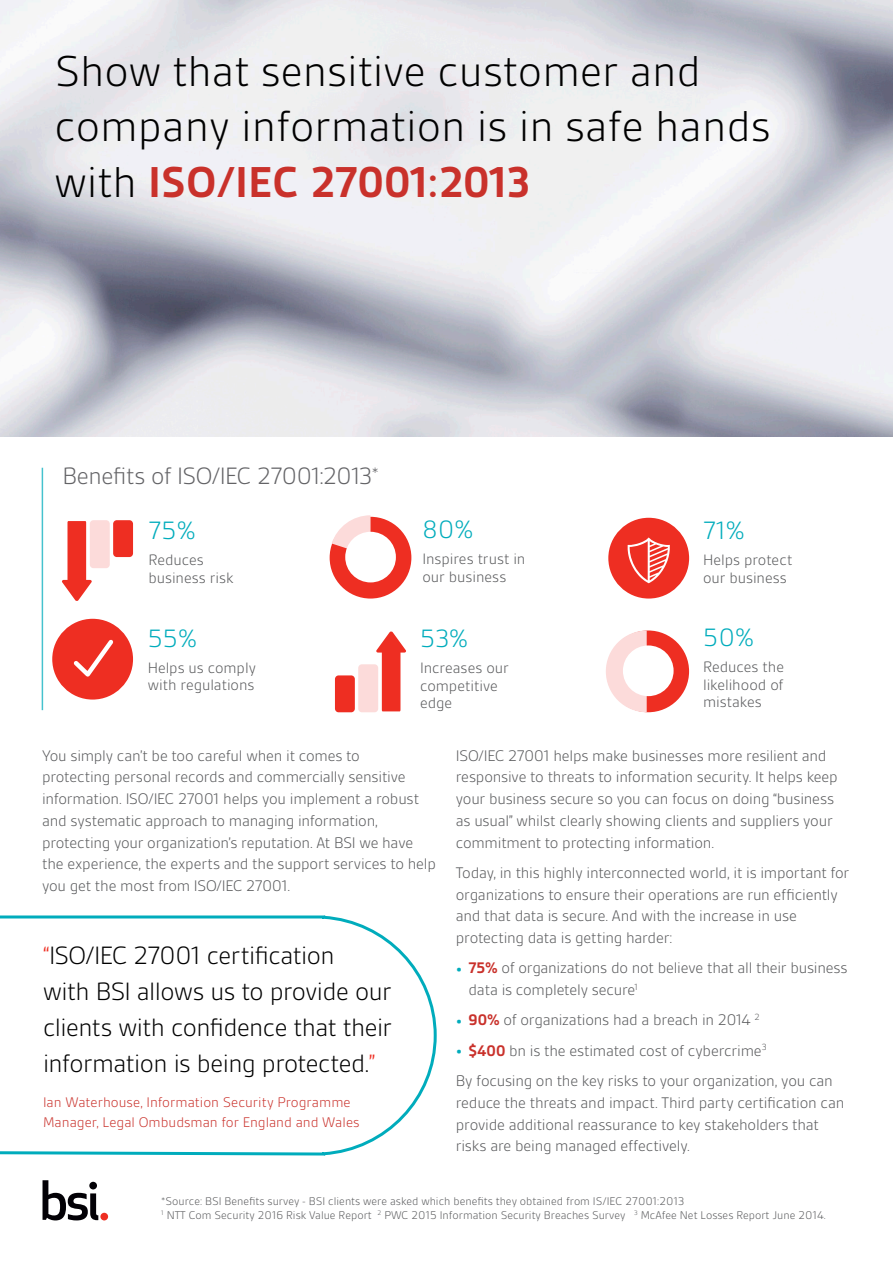
<style>
.page{position:relative;width:893px;height:1263px;background:#fff}
.page>*{position:absolute;margin:0;border:0;box-sizing:border-box;transform-origin:0 0}
.t1{font:300 46.5px/55.8px "BSI Gesta";color:#000}
.t2{font:300 27px/36px "BSI Gesta";letter-spacing:-.02em;color:#000}
.t3{font:300 27px "BSI Gesta";color:#00acbc}
.Heading_Two{font:300 25.5px "BSI Gesta";letter-spacing:-.03em;color:#636366}
.Body_Copy{font:300 16.5px/21.8px "BSI Gesta";letter-spacing:-.015em;color:#57585a}
.Heading_Two-2{font:300 16.2px/17.7px "BSI Gesta";letter-spacing:-.005em;color:#57585a}
.Heading_One{font:300 15px/19.5px "BSI Gesta";color:#c9312b}
.t4{font:300 12px "BSI Gesta";color:#57585a}
.s1{font-weight:700;color:#c9312b}
.s2{font-size:21px}
.s3{font-weight:700;color:#00acbc}
.s4{color:#ee2e22}
</style>
<div class="page">
<img style="left:0;top:0;width:893px;height:436px">
<hr style="left:42px;top:468px;width:1px;height:242px;background:#00acbc">
<svg style="left:0;top:915px;width:437px;height:241px"></svg>
<svg style="left:43px;top:1180px;width:55px;height:40px"></svg>
<div style="left:100px;top:1213px;width:8px;height:7px;background:#ee2e22;border-radius:50%"></div>
<div style="left:90px;top:520px;width:20px;height:48px;background:#fcdbda;border-radius:4px"></div>
<div style="left:113px;top:520px;width:20px;height:37px;background:#ee2e22;border-radius:4px"></div>
<svg style="left:62px;top:521px;width:30px;height:80px"></svg>
<div style="left:608px;top:518px;width:81px;height:80px;background:#ee2e22;border-radius:50%"></div>
<svg style="left:627px;top:537px;width:43px;height:46px"></svg>
<div style="left:358px;top:664px;width:20px;height:48px;background:#fcdbda;border-radius:4px"></div>
<div style="left:335px;top:675px;width:20px;height:37px;background:#ee2e22;border-radius:4px"></div>
<svg style="left:376px;top:631px;width:30px;height:80px"></svg>
<div style="left:330px;top:517px;width:81px;height:81px;background:#ee2e22;border-radius:50%"></div>
<svg style="left:332px;top:515px;width:39px;height:37px"></svg>
<div style="left:345px;top:532px;width:51px;height:50px;background:#fff;border-radius:50%"></div>
<div style="left:607px;top:630px;width:82px;height:82px;background:#ee2e22;border-radius:50%"></div>
<svg style="left:606px;top:630px;width:41px;height:82px"></svg>
<div style="left:623px;top:645px;width:51px;height:51px;background:#fff;border-radius:50%"></div>
<div style="left:52px;top:619px;width:81px;height:80px;background:#ee2e22;border-radius:50%"></div>
<svg style="left:73px;top:639px;width:40px;height:38px"></svg>
<p class="t1" style="left:54px;top:43px;width:718px">Show that sensitive customer and company information is in safe hands with <span class="s1">ISO/IEC 27001:2013</span></p>
<p class="Heading_Two" style="left:62px;top:463px;width:318px">Benefits of ISO/IEC 27001:2013<span class="s2">*</span></p>
<p class="t3" style="left:148px;top:516px;width:49px">75%</p>
<p class="Heading_Two-2" style="left:148px;top:551px;width:86px">Reduces business risk</p>
<p class="t3" style="left:148px;top:624px;width:51px">55%</p>
<p class="Heading_Two-2" style="left:148px;top:659px;width:110px">Helps us comply with regulations</p>
<p class="t3" style="left:422px;top:515px;width:52px">80%</p>
<p class="Heading_Two-2" style="left:422px;top:550px;width:104px">Inspires trust in our business</p>
<p class="t3" style="left:420px;top:624px;width:49px">53%</p>
<p class="Heading_Two-2" style="left:420px;top:659px;width:90px">Increases our competitive edge</p>
<p class="t3" style="left:703px;top:516px;width:43px">71%</p>
<p class="Heading_Two-2" style="left:703px;top:551px;width:91px">Helps protect our business</p>
<p class="t3" style="left:703px;top:623px;width:53px">50%</p>
<p class="Heading_Two-2" style="left:703px;top:658px;width:82px;text-align:justify">Reduces the likelihood of mistakes</p>
<p class="Body_Copy" style="left:42px;top:745px;width:395px">You simply can’t be too careful when it comes to<br>protecting personal records and commercially sensitive information. ISO/IEC 27001 helps you implement a robust and systematic approach to managing information, protecting your organization’s reputation. At BSI we have the experience, the experts and the support services to help you get the most from ISO/IEC 27001.</p>
<p class="Body_Copy" style="left:456px;top:745px;width:384px">ISO/IEC 27001 helps make businesses more resilient and responsive to threats to information security. It helps keep your business secure so you can focus on doing “business as usual” whilst clearly showing clients and suppliers your commitment to protecting information.</p>
<p class="Body_Copy" style="left:456px;top:862px;width:395px">Today, in this highly interconnected world, it is important for organizations to ensure their operations are run efficiently and that data is secure. And with the increase in use protecting data is getting harder:</p>
<p class="Body_Copy" style="left:469px;top:957px;width:381px;text-indent:-13px"><span class="s3">•</span> <span class="s1">75%</span> of organizations do not believe that all their business data is completely secure<sup>1</sup></p>
<p class="Body_Copy" style="left:456px;top:1009px;width:306px"><span class="s3">•</span> <span class="s1">90%</span> of organizations had a breach in 2014 <sup>2</sup></p>
<p class="Body_Copy" style="left:456px;top:1040px;width:312px"><span class="s3">•</span> <span class="s1">$400</span> bn is the estimated cost of cybercrime<sup>3</sup></p>
<p class="Body_Copy" style="left:456px;top:1070px;width:390px">By focusing on the key risks to your organization, you can reduce the threats and impact. Third party certification can provide additional reassurance to key stakeholders that risks are being managed effectively.</p>
<p class="t2" style="left:43px;top:937px;width:350px"><span class="s4">“</span>ISO/IEC 27001 certification<br>with BSI allows us to provide our clients with confidence that their information is being protected.<span class="s4">”</span></p>
<p class="Heading_One" style="left:43px;top:1093px;width:318px">Ian Waterhouse, Information Security Programme<br>Manager, Legal Ombudsman for England and Wales</p>
<p class="t4" style="left:161px;top:1195px;width:524px">*Source: BSI Benefits survey - BSI clients were asked which benefits they obtained from IS/IEC 27001:2013</p>
<p class="t4" style="left:161px;top:1209px;width:666px"><sup>1</sup> NTT Com Security 2016 Risk Value Report <sup>2</sup> PWC 2015 Information Security Breaches Survey <sup>3</sup> McAfee Net Losses Report June 2014.</p>
</div>
